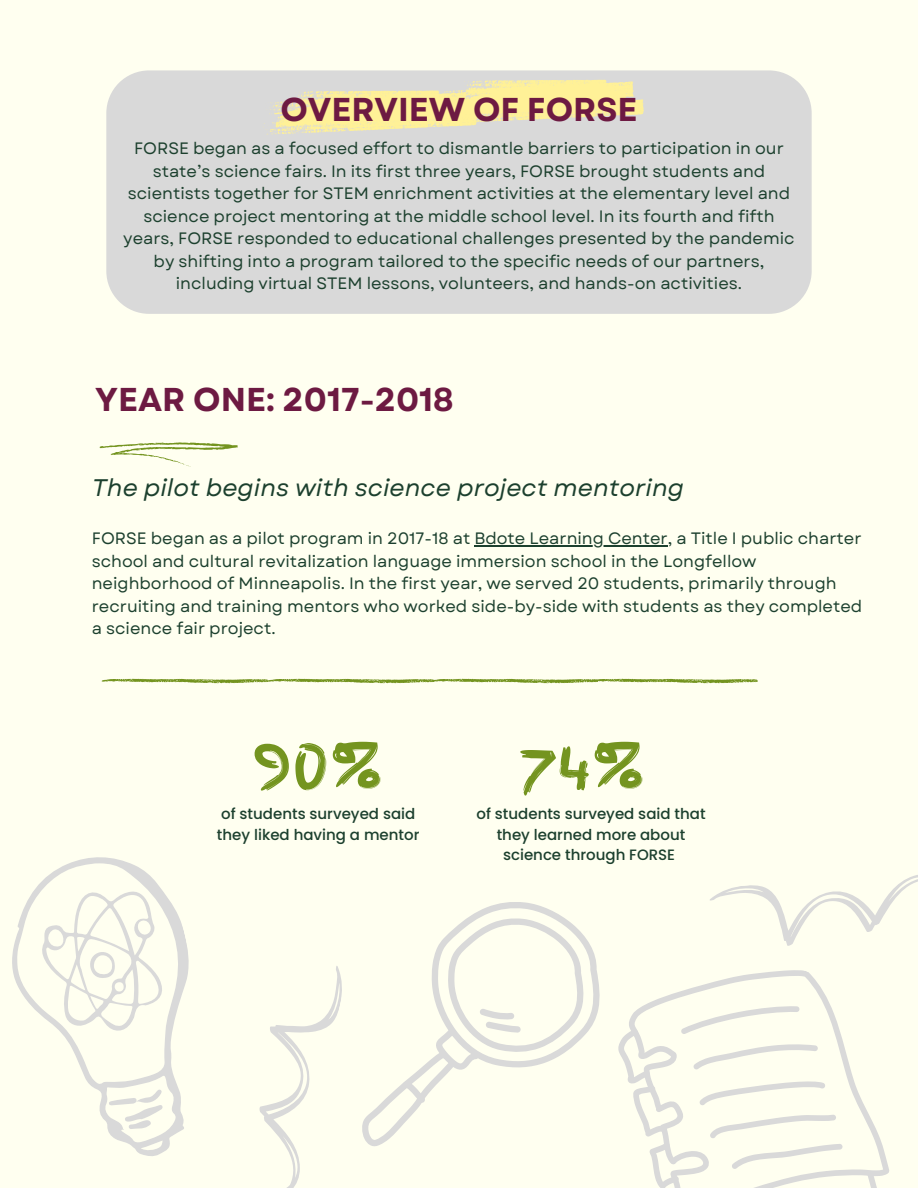
<style>
.page{position:relative;width:918px;height:1188px;background:#fffff0}
.page>*{position:absolute;margin:0;border:0;box-sizing:border-box;transform-origin:0 0}
.t1{font:66px "Finger Paint";color:#74941f}
.t2{font:700 33px "Garet";color:#6d1a42}
.t3{font:italic 24px "Garet";color:#1c402e}
.t4{font:16.5px/22.5px "Garet";color:#1c402e}
.t5{font:500 15px/20.2px "Poppins";color:#1c402e}
</style>
<div class="page">
<svg style="left:99px;top:442px;width:139px;height:25px"></svg>
<svg style="left:101px;top:678px;width:657px;height:6px"></svg>
<svg style="left:12px;top:857px;width:177px;height:299px"></svg>
<svg style="left:108px;top:1088px;width:57px;height:45px"></svg>
<svg style="left:30px;top:877px;width:147px;height:170px"></svg>
<div style="left:106px;top:70px;width:706px;height:244px;background:#d9d9d9"></div>
<hr style="left:474px;top:545px;width:194px;height:1px;background:#1c402e">
<svg style="left:261px;top:76px;width:384px;height:59px"></svg>
<svg style="left:259px;top:966px;width:83px;height:222px"></svg>
<svg style="left:362px;top:875px;width:556px;height:313px"></svg>
<p class="t2" style="left:280px;top:86px;width:359px">OVERVIEW OF FORSE</p>
<p class="t4" style="left:123px;top:137px;width:673px;text-align:center">FORSE began as a focused effort to dismantle barriers to participation in our state’s science fairs. In its first three years, FORSE brought students and scientists together for STEM enrichment activities at the elementary level and science project mentoring at the middle school level. In its fourth and fifth years, FORSE responded to educational challenges presented by the pandemic by shifting into a program tailored to the specific needs of our partners, including virtual STEM lessons, volunteers, and hands-on activities.</p>
<p class="t2" style="left:95px;top:375px;width:360px">YEAR ONE: 2017-2018</p>
<p class="t3" style="left:92px;top:470px;width:594px">The pilot begins with science project mentoring</p>
<p class="t4" style="left:92px;top:527px;width:772px">FORSE began as a pilot program in 2017-18 at Bdote Learning Center, a Title I public charter school and cultural revitalization language immersion school in the Longfellow neighborhood of Minneapolis. In the first year, we served 20 students, primarily through recruiting and training mentors who worked side-by-side with students as they completed a science fair project.</p>
<p class="t1" style="left:253px;top:713px;width:133px">90%</p>
<p class="t5" style="left:217px;top:804px;width:204px">of students surveyed said they liked having a mentor</p>
<p class="t1" style="left:519px;top:713px;width:128px">74%</p>
<p class="t5" style="left:477px;top:804px;width:231px;text-align:center">of students surveyed said that they learned more about science through FORSE</p>
</div>
